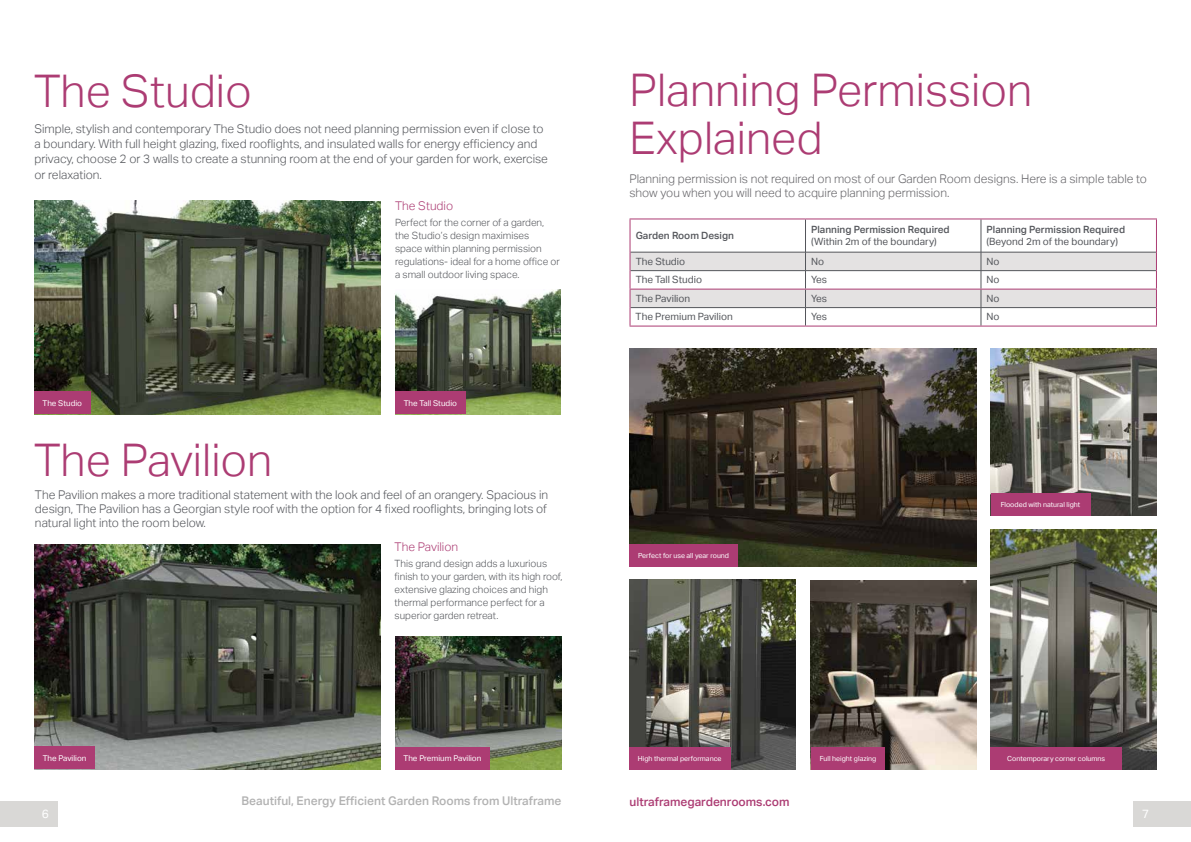
<style>
.page{position:relative;width:1191px;height:842px;background:#fff}
.page>*{position:absolute;margin:0;border:0;box-sizing:border-box;transform-origin:0 0}
.t1{font:300 45px/48px "Aktiv Grotesk";color:#ac3c73}
.t2{font:300 12px/15px "Aktiv Grotesk";color:#54565b}
.t3{font:300 12px/14.4px "Aktiv Grotesk";color:#656468}
.t4{font:500 12px "Aktiv Grotesk";color:#b2b2b2}
.t5{font:500 12px "Aktiv Grotesk";color:#ac3c73}
.t6{font:300 12px "Aktiv Grotesk";color:#ac3c73}
.t7{font:12px "Aktiv Grotesk";color:#fff}
.t8{font:300 10px/13px "Aktiv Grotesk";color:#54565b}
.t9{font:10px "Aktiv Grotesk";color:#54565b}
.t10{font:500 10px "Aktiv Grotesk";color:#54565b}
.t11{font:8px "Aktiv Grotesk";color:#fff}
.t12{font:7px "Aktiv Grotesk";color:#fff}
</style>
<div class="page">
<div style="left:0;top:801px;width:57px;height:25px;background:#d9d8d6"></div>
<div style="left:1133px;top:801px;width:58px;height:25px;background:#d9d8d6"></div>
<img style="left:395px;top:289px;width:166px;height:125px">
<img style="left:341px;top:201px;width:40px;height:213px">
<img style="left:34px;top:200px;width:307px;height:214px">
<hr style="left:805px;top:219px;width:1px;height:33px;background:#54565b">
<hr style="left:980px;top:219px;width:1px;height:33px;background:#54565b">
<hr style="left:629px;top:218px;width:176px;height:1px;background:#ac3c73">
<hr style="left:629px;top:219px;width:1px;height:33px;background:#ac3c73">
<hr style="left:805px;top:218px;width:176px;height:1px;background:#ac3c73">
<hr style="left:981px;top:218px;width:176px;height:1px;background:#ac3c73">
<hr style="left:1156px;top:219px;width:1px;height:33px;background:#ac3c73">
<svg style="left:629px;top:252px;width:528px;height:74px"></svg>
<hr style="left:629px;top:326px;width:176px;height:1px;background:#ac3c73">
<hr style="left:805px;top:326px;width:176px;height:1px;background:#ac3c73">
<hr style="left:981px;top:326px;width:176px;height:1px;background:#ac3c73">
<img style="left:395px;top:636px;width:166px;height:133px">
<img style="left:34px;top:544px;width:347px;height:225px">
<img style="left:629px;top:579px;width:167px;height:190px">
<img style="left:810px;top:581px;width:166px;height:188px">
<img style="left:990px;top:349px;width:167px;height:166px">
<img style="left:990px;top:530px;width:167px;height:239px">
<img style="left:629px;top:349px;width:347px;height:217px">
<div style="left:629px;top:747px;width:101px;height:22px;background:#ac3c73"></div>
<div style="left:990px;top:747px;width:131px;height:22px;background:#ac3c73"></div>
<div style="left:811px;top:747px;width:74px;height:22px;background:#ac3c73"></div>
<div style="left:990px;top:493px;width:100px;height:22px;background:#ac3c73"></div>
<div style="left:629px;top:544px;width:108px;height:22px;background:#ac3c73"></div>
<div style="left:34px;top:391px;width:57px;height:23px;background:#ac3c73"></div>
<div style="left:395px;top:391px;width:70px;height:23px;background:#ac3c73"></div>
<div style="left:34px;top:746px;width:61px;height:23px;background:#ac3c73"></div>
<div style="left:395px;top:747px;width:95px;height:22px;background:#ac3c73"></div>
<h1 class="t1" style="left:34px;top:67px;width:219px">The Studio</h1>
<p class="t2" style="left:34px;top:122px;width:515px">Simple, stylish and contemporary The Studio does not need planning permission even if close to a boundary. With full height glazing, fixed rooflights, and insulated walls for energy efficiency and privacy, choose 2 or 3 walls to create a stunning room at the end of your garden for work, exercise or relaxation.</p>
<p class="t6" style="left:395px;top:199px;width:60px">The Studio</p>
<p class="t8" style="left:395px;top:216px;width:166px">Perfect for the corner of a garden, the Studio’s design maximises<br>space within planning permission regulations- ideal for a home office or a small outdoor living space.</p>
<p class="t11" style="left:43px;top:398px;width:41px">The Studio</p>
<p class="t11" style="left:404px;top:398px;width:55px">The Tall Studio</p>
<h1 class="t1" style="left:34px;top:436px;width:240px">The Pavilion</h1>
<p class="t2" style="left:35px;top:488px;width:514px;line-height:14px;text-align:justify">The Pavilion makes a more traditional statement with the look and feel of an orangery. Spacious in design, The Pavilion has a Georgian style roof with the option for 4 fixed rooflights, bringing lots of natural light into the room below.</p>
<p class="t6" style="left:395px;top:540px;width:65px">The Pavilion</p>
<p class="t8" style="left:395px;top:557px;width:169px">This grand design adds a luxurious finish to your garden, with its high roof, extensive glazing choices and high thermal performance perfect for a superior garden retreat.</p>
<p class="t11" style="left:43px;top:753px;width:45px">The Pavilion</p>
<p class="t11" style="left:403px;top:753px;width:79px">The Premium Pavilion</p>
<h1 class="t1" style="left:629px;top:67px;width:404px">Planning Permission<br>Explained</h1>
<p class="t3" style="left:629px;top:171px;width:519px">Planning permission is not required on most of our Garden Room designs. Here is a simple table to show you when you will need to acquire planning permission.</p>
<p class="t10" style="left:635px;top:230px;width:100px">Garden Room Design</p>
<p class="t10" style="left:811px;top:224px;width:140px">Planning Permission Required</p>
<p class="t9" style="left:811px;top:236px;width:127px">(Within 2m of the boundary)</p>
<p class="t10" style="left:986px;top:224px;width:140px">Planning Permission Required</p>
<p class="t9" style="left:986px;top:236px;width:133px">(Beyond 2m of the boundary)</p>
<p class="t9" style="left:635px;top:256px;width:51px">The Studio</p>
<p class="t9" style="left:811px;top:256px;width:15px">No</p>
<p class="t9" style="left:986px;top:256px;width:15px">No</p>
<p class="t9" style="left:635px;top:274px;width:68px">The Tall Studio</p>
<p class="t9" style="left:811px;top:274px;width:17px">Yes</p>
<p class="t9" style="left:986px;top:274px;width:15px">No</p>
<p class="t9" style="left:635px;top:293px;width:56px">The Pavilion</p>
<p class="t9" style="left:811px;top:293px;width:17px">Yes</p>
<p class="t9" style="left:986px;top:293px;width:15px">No</p>
<p class="t9" style="left:635px;top:311px;width:99px">The Premium Pavilion</p>
<p class="t9" style="left:811px;top:311px;width:17px">Yes</p>
<p class="t9" style="left:986px;top:311px;width:15px">No</p>
<p class="t12" style="left:638px;top:551px;width:93px">Perfect for use all year round</p>
<p class="t12" style="left:1000px;top:500px;width:81px">Flooded with natural light</p>
<p class="t12" style="left:638px;top:754px;width:85px">High thermal performance</p>
<p class="t12" style="left:819px;top:754px;width:58px">Full height glazing</p>
<p class="t12" style="left:1007px;top:754px;width:99px">Contemporary corner columns</p>
<p class="t4" style="left:242px;top:794px;width:321px">Beautiful, Energy Efficient Garden Rooms from Ultraframe</p>
<p class="t5" style="left:629px;top:794px;width:161px">ultraframegardenrooms.com</p>
<p class="t7" style="left:42px;top:807px;width:9px">6</p>
<p class="t7" style="left:1142px;top:807px;width:9px">7</p>
</div>
